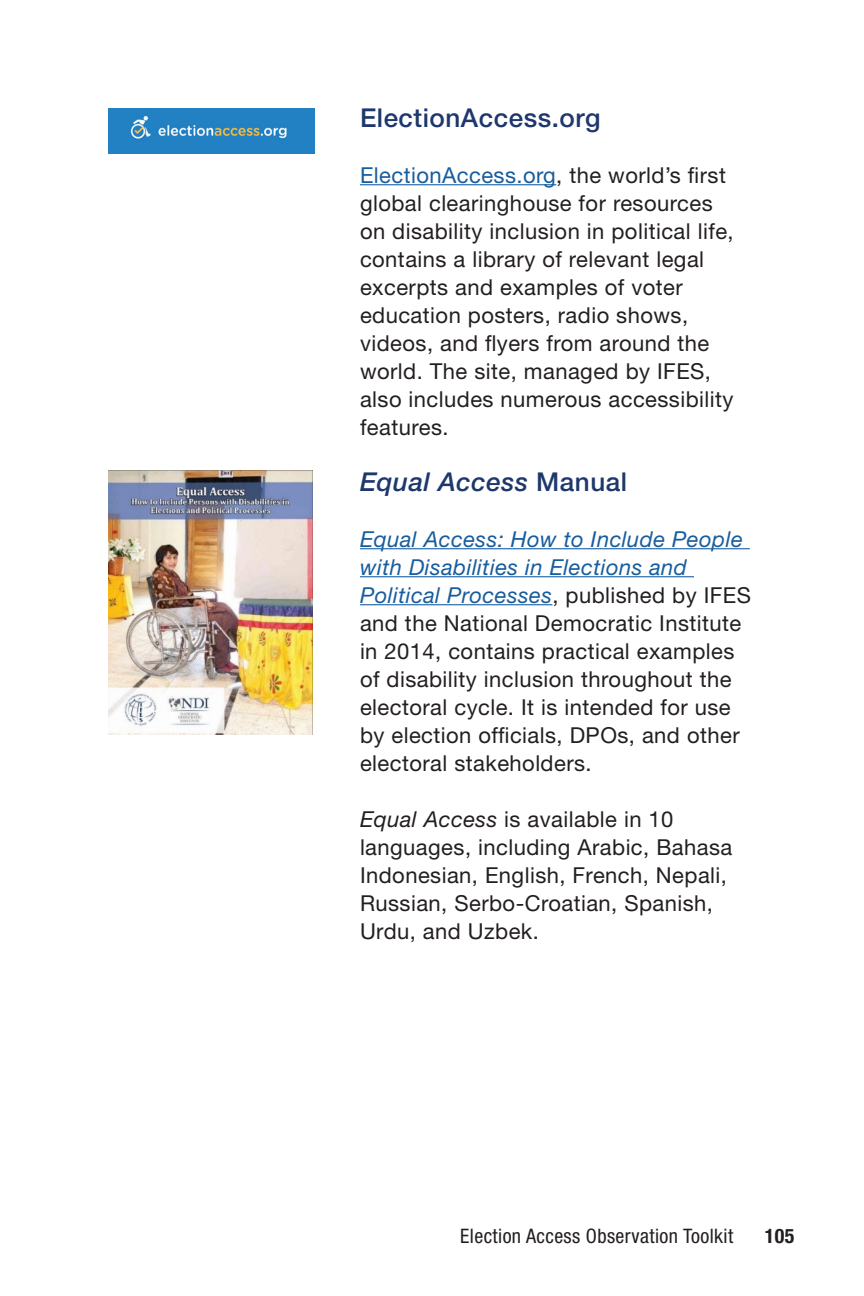
<style>
.page{position:relative;width:864px;height:1296px;background:#fff}
.page>*{position:absolute;margin:0;border:0;box-sizing:border-box;transform-origin:0 0}
.t1{font:500 26px "Helvetica Neue LT Std";letter-spacing:.02em;color:#1e376c}
.t2{font:italic 500 26px "Helvetica Neue LT Std";letter-spacing:.02em;color:#1e376c}
.t3{font:22px/28px "Helvetica Neue LT Std";letter-spacing:.02em;color:#231f20}
.t4{font:condensed 20px "Helvetica Neue LT Std";letter-spacing:.02em;color:#231f20}
.t5{font:700 condensed 20px "Helvetica Neue LT Std";color:#231f20}
.s1{color:#175d9e}
.s2{font-style:normal}
.s3{font-style:italic;color:#175d9e}
.s4{font-style:italic}
</style>
<div class="page">
<hr style="left:360px;top:184px;width:196px;height:1px;background:#175d9e">
<hr style="left:360px;top:548px;width:390px;height:1px;background:#175d9e">
<hr style="left:360px;top:576px;width:334px;height:1px;background:#175d9e">
<hr style="left:360px;top:604px;width:192px;height:1px;background:#175d9e">
<img style="left:108px;top:108px;width:206px;height:46px">
<img style="left:108px;top:471px;width:204px;height:263px">
<p class="t1" style="left:360px;top:102px;width:242px">ElectionAccess.org</p>
<p class="t3" style="left:360px;top:160px;width:375px"><span class="s1">ElectionAccess.org</span>, the world’s first global clearinghouse for resources on disability inclusion in political life, contains a library of relevant legal excerpts and examples of voter education posters, radio shows, videos, and flyers from around the world. The site, managed by IFES, also includes numerous accessibility features.</p>
<p class="t2" style="left:360px;top:466px;width:269px">Equal Access <span class="s2">Manual</span></p>
<p class="t3" style="left:360px;top:524px;width:393px"><span class="s3">Equal Access: How to Include People with Disabilities in Elections and Political Processes</span>, published by IFES and the National Democratic Institute in 2014, contains practical examples of disability inclusion throughout the electoral cycle. It is intended for use by election officials, DPOs, and other electoral stakeholders.</p>
<p class="t3" style="left:360px;top:804px;width:374px"><span class="s4">Equal Access</span> is available in 10 languages, including Arabic, Bahasa<br>Indonesian, English, French, Nepali,<br>Russian, Serbo-Croatian, Spanish,<br>Urdu, and Uzbek.</p>
<p class="t4" style="left:460px;top:1224px;width:274px">Election Access Observation Toolkit</p>
<p class="t5" style="left:765px;top:1224px;width:31px">105</p>
</div>
